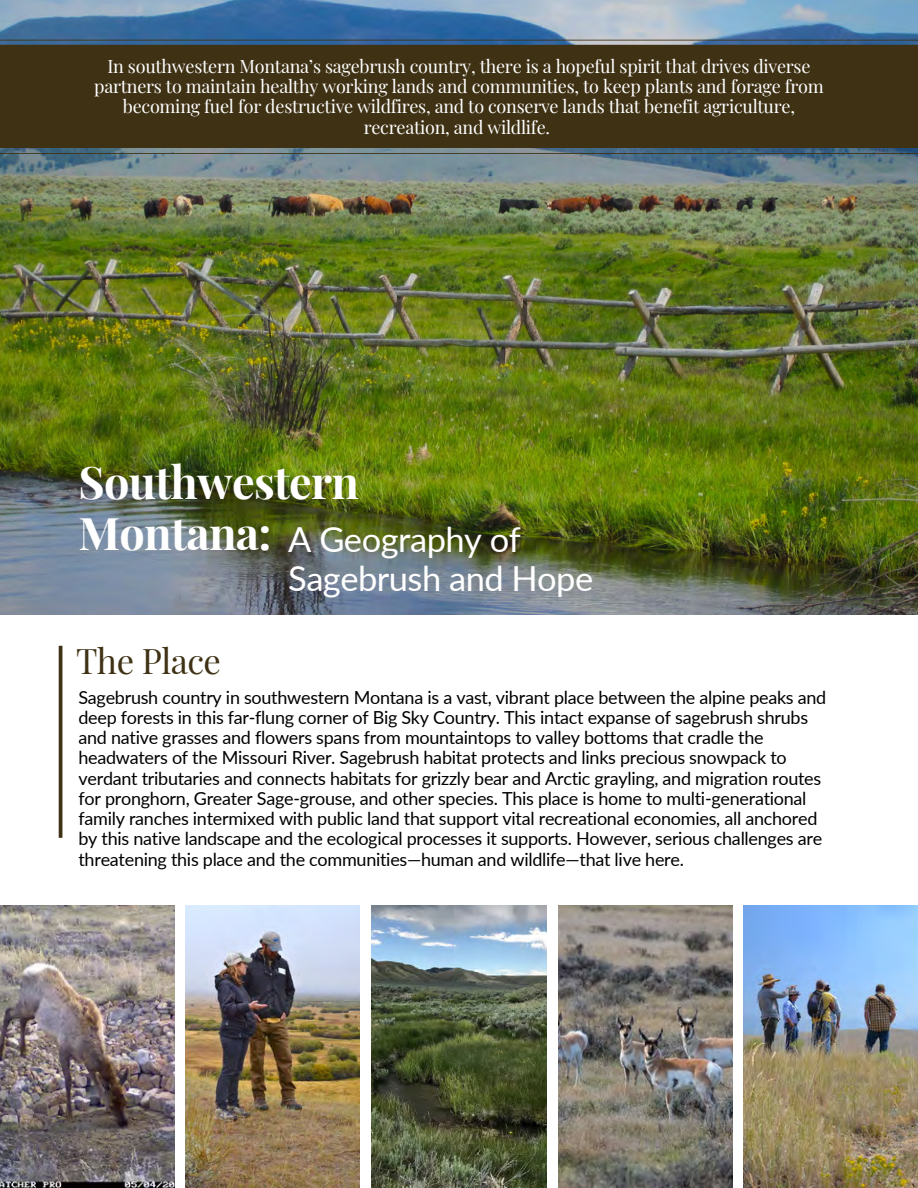
<style>
.page{position:relative;width:918px;height:1188px;background:#fff}
.page>*{position:absolute;margin:0;border:0;box-sizing:border-box;transform-origin:0 0}
.t1{font:700 45px/51.8px "Playfair Display";letter-spacing:-.015em;color:#fff}
.t2{font:34.5px/39.3px "Lato";letter-spacing:-.015em;color:#fff}
.t3{font:34.5px "Playfair Display";letter-spacing:-.015em;color:#3f3114}
.t4{font:18px/20.2px "Lato";letter-spacing:-.015em;color:#000}
.t5{font:18px/20.2px "Playfair Display";letter-spacing:-.015em;color:#fff;text-align:center}
</style>
<div class="page">
<img style="left:0;top:905px;width:174px;height:283px">
<img style="left:186px;top:905px;width:174px;height:283px">
<img style="left:371px;top:905px;width:176px;height:283px">
<img style="left:558px;top:905px;width:174px;height:283px">
<img style="left:744px;top:905px;width:174px;height:283px">
<img style="left:0;top:0;width:918px;height:614px">
<svg style="left:0;top:40px;width:918px;height:114px;background:#40361e"></svg>
<svg style="left:59px;top:646px;width:3px;height:192px"></svg>
<p class="t5" style="left:94px;top:55px;width:731px">In southwestern Montana’s sagebrush country, there is a hopeful spirit that drives diverse partners to maintain healthy working lands and communities, to keep plants and forage from becoming fuel for destructive wildfires, and to conserve lands that benefit agriculture, recreation, and wildlife.</p>
<p class="t1" style="left:78px;top:454px;width:282px">Southwestern<br>Montana:</p>
<p class="t2" style="left:288px;top:519px;width:307px">A Geography of<br>Sagebrush and Hope</p>
<p class="t3" style="left:76px;top:636px;width:147px">The Place</p>
<p class="t4" style="left:78px;top:687px;width:749px">Sagebrush country in southwestern Montana is a vast, vibrant place between the alpine peaks and deep forests in this far-flung corner of Big Sky Country. This intact expanse of sagebrush shrubs and native grasses and flowers spans from mountaintops to valley bottoms that cradle the headwaters of the Missouri River. Sagebrush habitat protects and links precious snowpack to verdant tributaries and connects habitats for grizzly bear and Arctic grayling, and migration routes for pronghorn, Greater Sage-grouse, and other species. This place is home to multi-generational family ranches intermixed with public land that support vital recreational economies, all anchored by this native landscape and the ecological processes it supports. However, serious challenges are threatening this place and the communities—human and wildlife—that live here.</p>
</div>
